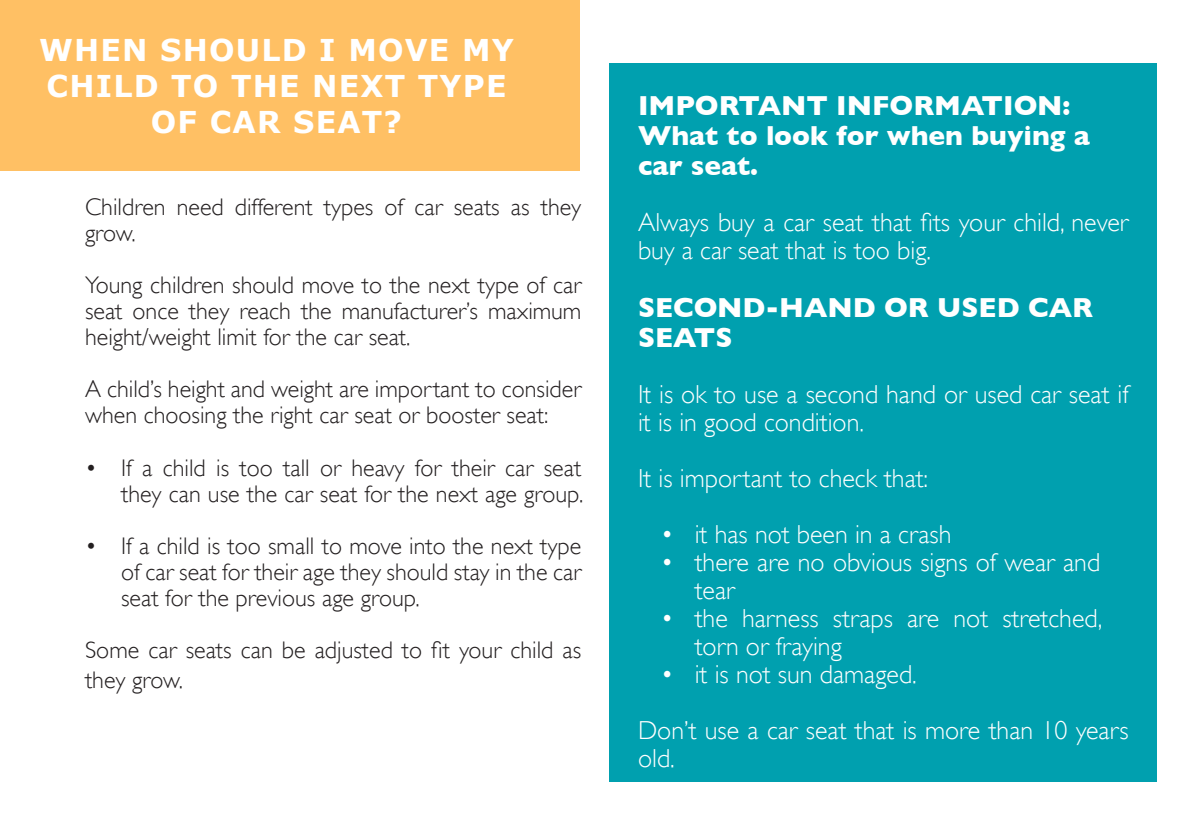
<style>
.page{position:relative;width:1191px;height:840px;background:#fff}
.page>*{position:absolute;margin:0;border:0;box-sizing:border-box;transform-origin:0 0}
.t1{font:700 30px/36px "Verdana";letter-spacing:.04em;color:#fff;text-align:center}
.t2{font:700 28px/30px "Gill Sans";color:#fff}
.t3{font:300 26px/28px "Gill Sans";color:#fff}
.t4{font:300 24px/26px "Gill Sans";color:#231f20}
</style>
<div class="page">
<div style="left:609px;top:64px;width:548px;height:717px;background:#00a0af"></div>
<div style="left:0;top:0;width:580px;height:170px;background:#ffc064"></div>
<p class="t1" style="left:39px;top:32px;width:476px">WHEN SHOULD I MOVE MY<br>CHILD TO THE NEXT TYPE<br>OF CAR SEAT?</p>
<p class="t4" style="left:85px;top:194px;width:498px">Children need different types of car seats as they grow.</p>
<p class="t4" style="left:85px;top:272px;width:498px;text-align:justify">Young children should move to the next type of car seat once they reach the manufacturer’s maximum height/weight limit for the car seat.</p>
<p class="t4" style="left:85px;top:376px;width:498px">A child’s height and weight are important to consider when choosing the right car seat or booster seat:</p>
<p class="t4" style="left:85px;top:454px;width:500px;text-align:right">• If a child is too tall or heavy for their car seat they can use the car seat for the next age group.</p>
<p class="t4" style="left:121px;top:532px;width:462px;text-align:justify;text-indent:-36px">• If a child is too small to move into the next type of car seat for their age they should stay in the car seat for the previous age group.</p>
<p class="t4" style="left:85px;top:634px;width:498px;line-height:30px">Some car seats can be adjusted to fit your child as they grow.</p>
<p class="t2" style="left:638px;top:90px;width:453px">IMPORTANT INFORMATION:<br>What to look for when buying a car seat.</p>
<p class="t3" style="left:638px;top:208px;width:492px">Always buy a car seat that fits your child, never buy a car seat that is too big.</p>
<p class="t2" style="left:638px;top:292px;width:456px">SECOND-HAND OR USED CAR<br>SEATS</p>
<p class="t3" style="left:638px;top:380px;width:492px">It is ok to use a second hand or used car seat if it is in good condition.</p>
<p class="t3" style="left:638px;top:464px;width:292px">It is important to check that:</p>
<p class="t3" style="left:660px;top:520px;width:292px">• it has not been in a crash</p>
<p class="t3" style="left:694px;top:548px;width:407px;text-indent:-34px">• there are no obvious signs of wear and tear</p>
<p class="t3" style="left:694px;top:604px;width:409px;text-indent:-34px">• the harness straps are not stretched, torn or fraying</p>
<p class="t3" style="left:660px;top:660px;width:258px">• it is not sun damaged.</p>
<p class="t3" style="left:638px;top:716px;width:492px">Don’t use a car seat that is more than 10 years old.</p>
</div>
